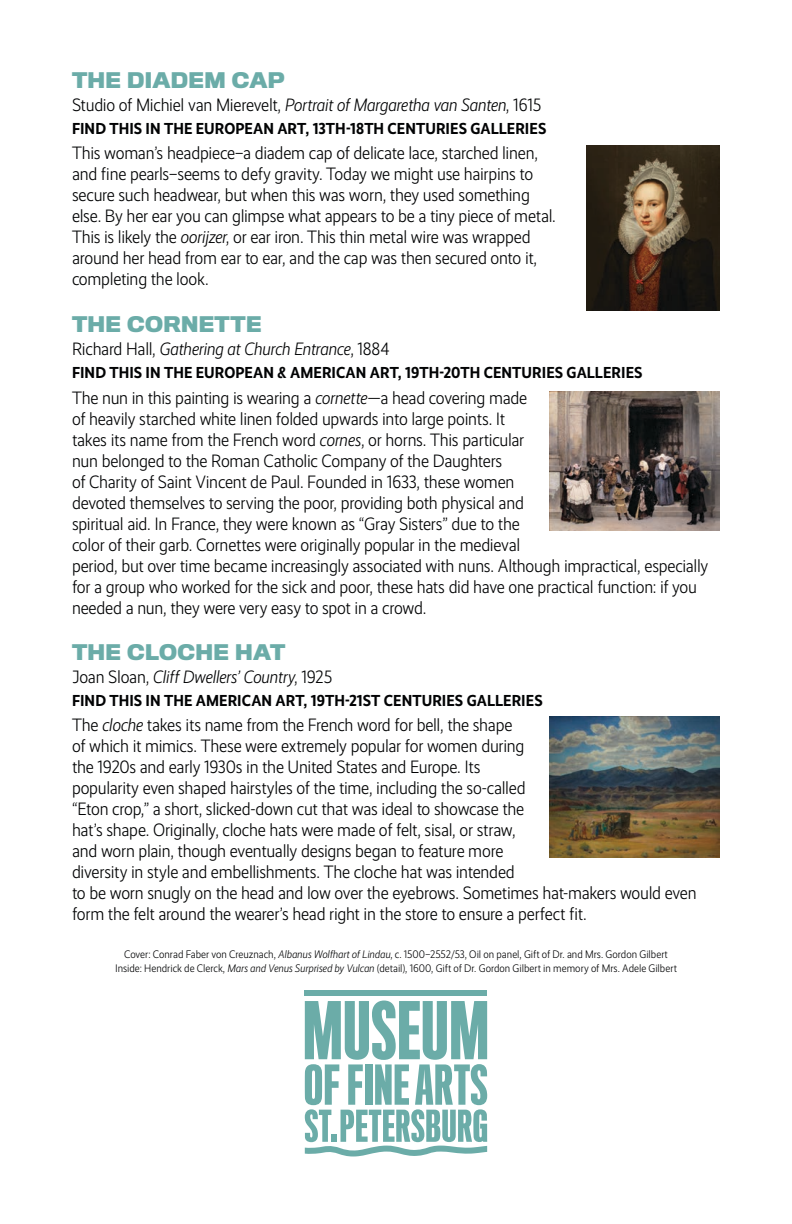
<style>
.page{position:relative;width:792px;height:1224px;background:#fff}
.page>*{position:absolute;margin:0;border:0;box-sizing:border-box;transform-origin:0 0}
.t1{font:700 20px "Titling Gothic FB";letter-spacing:.015em;color:#6baca8}
.t2{font:300 18px/21px "Realist Narrow";letter-spacing:-.015em;color:#020304}
.t3{font:italic 300 18px "Realist Narrow";letter-spacing:-.02em;color:#020304}
.t4{font:700 16px "Realist Narrow";letter-spacing:.005em;color:#020304}
.t5{font:300 11px/13.2px "Realist Narrow";color:#020304;text-align:center}
.s1{font-style:italic}
.s2{font-style:normal}
</style>
<div class="page">
<div style="left:305px;top:990px;width:182px;height:6px;background:#6baca8"></div>
<svg style="left:305px;top:1001px;width:182px;height:156px"></svg>
<img style="left:550px;top:391px;width:170px;height:139px">
<img style="left:550px;top:717px;width:170px;height:141px">
<img style="left:586px;top:145px;width:134px;height:165px">
<p class="t1" style="left:72px;top:68px;width:214px">THE DIADEM CAP</p>
<p class="t2" style="left:72px;top:95px;width:471px">Studio of Michiel van Mierevelt, <span class="s1">Portrait of Margaretha van Santen</span>, 1615</p>
<p class="t4" style="left:72px;top:119px;width:476px">FIND THIS IN THE EUROPEAN ART, 13TH-18TH CENTURIES GALLERIES</p>
<p class="t2" style="left:72px;top:143px;width:485px">This woman’s headpiece–a diadem cap of delicate lace, starched linen, and fine pearls–seems to defy gravity. Today we might use hairpins to secure such headwear, but when this was worn, they used something else. By her ear you can glimpse what appears to be a tiny piece of metal.<br>This is likely the <span class="s1">oorijzer</span>, or ear iron. This thin metal wire was wrapped around her head from ear to ear, and the cap was then secured onto it, completing the look.</p>
<p class="t1" style="left:72px;top:312px;width:191px">THE CORNETTE</p>
<p class="t3" style="left:72px;top:339px;width:319px"><span class="s2">Richard Hall,</span> Gathering at Church Entrance<span class="s2">, 1884</span></p>
<p class="t4" style="left:72px;top:363px;width:572px">FIND THIS IN THE EUROPEAN &amp; AMERICAN ART, 19TH-20TH CENTURIES GALLERIES</p>
<p class="t2" style="left:72px;top:387px;width:638px">The nun in this painting is wearing a <span class="s1">cornette</span>—a head covering made<br>of heavily starched white linen folded upwards into large points. It<br>takes its name from the French word <span class="s1">cornes</span>, or horns. This particular<br>nun belonged to the Roman Catholic Company of the Daughters<br>of Charity of Saint Vincent de Paul. Founded in 1633, these women<br>devoted themselves to serving the poor, providing both physical and<br>spiritual aid. In France, they were known as “Gray Sisters” due to the<br>color of their garb. Cornettes were originally popular in the medieval<br>period, but over time became increasingly associated with nuns. Although impractical, especially for a group who worked for the sick and poor, these hats did have one practical function: if you needed a nun, they were very easy to spot in a crowd.</p>
<p class="t1" style="left:72px;top:639px;width:215px">THE CLOCHE HAT</p>
<p class="t3" style="left:72px;top:667px;width:262px"><span class="s2">Joan Sloan,</span> Cliff Dwellers’ Country<span class="s2">, 1925</span></p>
<p class="t4" style="left:72px;top:691px;width:472px">FIND THIS IN THE AMERICAN ART, 19TH-21ST CENTURIES GALLERIES</p>
<p class="t2" style="left:72px;top:714px;width:626px">The <span class="s1">cloche</span> takes its name from the French word for bell, the shape<br>of which it mimics. These were extremely popular for women during<br>the 1920s and early 1930s in the United States and Europe. Its<br>popularity even shaped hairstyles of the time, including the so-called<br>“Eton crop,” a short, slicked-down cut that was ideal to showcase the<br>hat’s shape. Originally, cloche hats were made of felt, sisal, or straw,<br>and worn plain, though eventually designs began to feature more<br>diversity in style and embellishments. The cloche hat was intended<br>to be worn snugly on the head and low over the eyebrows. Sometimes hat-makers would even form the felt around the wearer’s head right in the store to ensure a perfect fit.</p>
<p class="t5" style="left:115px;top:948px;width:563px">Cover: Conrad Faber von Creuznach, <span class="s1">Albanus Wolfhart of Lindau</span>, c. 1500–2552/53, Oil on panel, Gift of Dr. and Mrs. Gordon Gilbert<br>Inside: Hendrick de Clerck, <span class="s1">Mars and Venus Surprised by Vulcan</span> (detail), 1600, Gift of Dr. Gordon Gilbert in memory of Mrs. Adele Gilbert</p>
</div>
